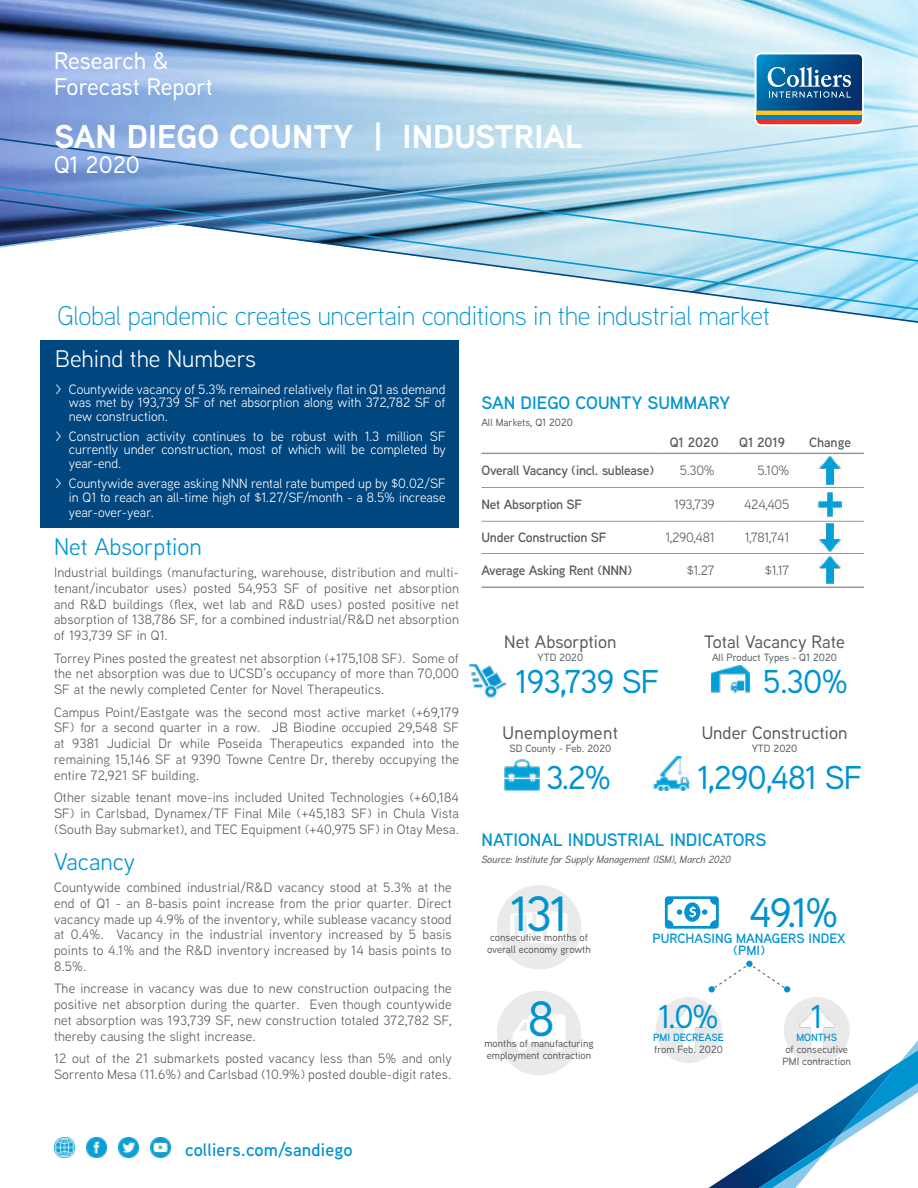
<style>
.page{position:relative;width:918px;height:1188px;background:#fff}
.page>*{position:absolute;margin:0;border:0;box-sizing:border-box;transform-origin:0 0}
.t1{font:500 49.5px/105.8px "Aaux Next";color:#0093d0;text-align:center}
.t2{font:500 41.25px "Aaux Next";color:#0093d0}
.t3{font:500 33px "Aaux Next";letter-spacing:-.03em;color:#0093d0}
.t4{font:700 33px "Aaux Next";color:#fff}
.t5{font:300 27px "Aaux Next";letter-spacing:-.015em;color:#0093d0}
.t6{font:500 24px/25.5px "Aaux Next";color:#fff}
.t7{font:24px "Aaux Next";color:#0093d0}
.t8{font:24px "Aaux Next";color:#fff}
.t9{font:600 18px "Aaux Next";color:#0093d0}
.t10{font:500 18px "Aaux Next";color:#58595b}
.t11{font:500 18px "Aaux Next";letter-spacing:.02em;color:#58595b}
.t12{font:13.5px/15.8px "Aaux Next";letter-spacing:.015em;color:#58595b;text-align:justify}
.t13{font:13.5px/13.5px "Aaux Next";color:#fff;text-align:justify}
.t14{font:600 13.5px "Aaux Next";letter-spacing:-.02em;color:#58595b}
.t15{font:600 13.5px/12px "Aaux Next";color:#0093d0;text-align:center}
.t16{font:500 10.5px/12px "Aaux Next";color:#58595b}
.t17{font:italic 500 10.5px "Aaux Next";color:#58595b}
.t18{font:600 10.5px "Aaux Next";color:#0093d0}
</style>
<div class="page">
<svg style="left:0;top:0;width:918px;height:123px;background:#9ec0dc"></svg>
<svg style="left:370px;top:250px;width:548px;height:73px"></svg>
<svg style="left:0;top:123px;width:918px;height:127px;background:#9ec3df"></svg>
<svg style="left:755px;top:52px;width:109px;height:74px;background:#487698"></svg>
<svg style="left:708px;top:1019px;width:210px;height:169px"></svg>
<img style="left:505px;top:759px;width:35px;height:32px">
<img style="left:470px;top:664px;width:35px;height:34px">
<div style="left:40px;top:340px;width:419px;height:188px;background:#00467f"></div>
<img style="left:150px;top:1138px;width:20px;height:20px">
<img style="left:118px;top:1138px;width:20px;height:20px">
<img style="left:54px;top:1138px;width:20px;height:20px">
<img style="left:86px;top:1138px;width:20px;height:20px">
<div style="left:656px;top:997px;width:66px;height:66px;background:#eaeaeb;border-radius:50%"></div>
<img style="left:667px;top:1008px;width:40px;height:44px">
<div style="left:784px;top:997px;width:66px;height:66px;background:#eaeaeb;border-radius:50%"></div>
<img style="left:795px;top:1008px;width:40px;height:44px">
<svg style="left:497px;top:885px;width:84px;height:85px"></svg>
<hr style="left:482px;top:453px;width:178px;height:1px;background:#95979a">
<hr style="left:660px;top:453px;width:68px;height:1px;background:#95979a">
<hr style="left:728px;top:453px;width:68px;height:1px;background:#95979a">
<hr style="left:796px;top:453px;width:68px;height:1px;background:#95979a">
<hr style="left:482px;top:487px;width:178px;height:1px;background:#95979a">
<hr style="left:660px;top:487px;width:68px;height:1px;background:#95979a">
<hr style="left:728px;top:487px;width:68px;height:1px;background:#95979a">
<hr style="left:796px;top:487px;width:68px;height:1px;background:#95979a">
<hr style="left:482px;top:521px;width:178px;height:1px;background:#95979a">
<hr style="left:660px;top:521px;width:68px;height:1px;background:#95979a">
<hr style="left:728px;top:521px;width:68px;height:1px;background:#95979a">
<hr style="left:796px;top:521px;width:68px;height:1px;background:#95979a">
<hr style="left:482px;top:553px;width:178px;height:1px;background:#95979a">
<hr style="left:660px;top:553px;width:68px;height:1px;background:#95979a">
<hr style="left:728px;top:553px;width:68px;height:1px;background:#95979a">
<hr style="left:796px;top:553px;width:68px;height:1px;background:#95979a">
<hr style="left:482px;top:586px;width:178px;height:2px;background:#95979a">
<hr style="left:660px;top:586px;width:68px;height:2px;background:#95979a">
<hr style="left:728px;top:586px;width:68px;height:2px;background:#95979a">
<hr style="left:796px;top:586px;width:68px;height:2px;background:#95979a">
<img style="left:818px;top:457px;width:23px;height:27px">
<img style="left:818px;top:492px;width:25px;height:25px">
<img style="left:819px;top:524px;width:23px;height:27px">
<img style="left:818px;top:556px;width:24px;height:28px">
<img style="left:654px;top:756px;width:35px;height:34px">
<svg style="left:497px;top:991px;width:84px;height:84px"></svg>
<svg style="left:709px;top:961px;width:81px;height:31px"></svg>
<img style="left:710px;top:665px;width:40px;height:29px">
<svg style="left:665px;top:896px;width:54px;height:33px"></svg>
<h3 class="t6" style="left:54px;top:47px;width:161px">Research &amp;<br>Forecast Report</h3>
<h3 class="t4" style="left:54px;top:113px;width:530px">SAN DIEGO COUNTY | INDUSTRIAL</h3>
<h3 class="t6" style="left:54px;top:152px;width:87px">Q1 2020</h3>
<h3 class="t5" style="left:57px;top:297px;width:714px">Global pandemic creates uncertain conditions in the industrial market</h3>
<h3 class="t8" style="left:55px;top:342px;width:202px">Behind the Numbers</h3>
<p class="t13" style="left:69px;top:382px;width:378px;text-indent:-14px">&gt; Countywide vacancy of 5.3% remained relatively flat in Q1 as demand was met by 193,739 SF of net absorption along with 372,782 SF of new construction.</p>
<p class="t13" style="left:69px;top:429px;width:379px;text-indent:-14px">&gt; Construction activity continues to be robust with 1.3 million SF currently under construction, most of which will be completed by year-end.</p>
<p class="t13" style="left:55px;top:476px;width:392px;text-align:right">&gt; Countywide average asking NNN rental rate bumped up by $0.02/SF in Q1 to reach an all-time high of $1.27/SF/month - a 8.5% increase</p>
<p class="t13" style="left:69px;top:506px;width:87px">year-over-year.</p>
<h3 class="t7" style="left:54px;top:530px;width:149px">Net Absorption</h3>
<p class="t12" style="left:54px;top:564px;width:407px">Industrial buildings (manufacturing, warehouse, distribution and multi&shy;tenant/incubator uses) posted 54,953 SF of positive net absorption and R&amp;D buildings (flex, wet lab and R&amp;D uses) posted positive net absorption of 138,786 SF, for a combined industrial/R&amp;D net absorption of 193,739 SF in Q1.</p>
<p class="t12" style="left:54px;top:650px;width:406px">Torrey Pines posted the greatest net absorption (+175,108 SF). Some of the net absorption was due to UCSD’s occupancy of more than 70,000<br>SF at the newly completed Center for Novel Therapeutics.</p>
<p class="t12" style="left:54px;top:704px;width:407px">Campus Point/Eastgate was the second most active market (+69,179<br>SF) for a second quarter in a row. JB Biodine occupied 29,548 SF at 9381 Judicial Dr while Poseida Therapeutics expanded into the remaining 15,146 SF at 9390 Towne Centre Dr, thereby occupying the entire 72,921 SF building.</p>
<p class="t12" style="left:54px;top:789px;width:407px">Other sizable tenant move-ins included United Technologies (+60,184<br>SF) in Carlsbad, Dynamex/TF Final Mile (+45,183 SF) in Chula Vista (South Bay submarket), and TEC Equipment (+40,975 SF) in Otay Mesa.</p>
<h3 class="t7" style="left:54px;top:845px;width:83px">Vacancy</h3>
<p class="t12" style="left:54px;top:879px;width:399px">Countywide combined industrial/R&amp;D vacancy stood at 5.3% at the end of Q1 - an 8-basis point increase from the prior quarter. Direct vacancy made up 4.9% of the inventory, while sublease vacancy stood at 0.4%. Vacancy in the industrial inventory increased by 5 basis points to 4.1% and the R&amp;D inventory increased by 14 basis points to 8.5%.</p>
<p class="t12" style="left:54px;top:980px;width:399px">The increase in vacancy was due to new construction outpacing the positive net absorption during the quarter. Even though countywide net absorption was 193,739 SF, new construction totaled 372,782 SF, thereby causing the slight increase.</p>
<p class="t12" style="left:54px;top:1050px;width:399px">12 out of the 21 submarkets posted vacancy less than 5% and only<br>Sorrento Mesa (11.6%) and Carlsbad (10.9%) posted double-digit rates.</p>
<h3 class="t9" style="left:482px;top:390px;width:250px">SAN DIEGO COUNTY SUMMARY</h3>
<p class="t16" style="left:482px;top:416px;width:93px">All Markets, Q1 2020</p>
<p class="t14" style="left:670px;top:433px;width:50px">Q1 2020</p>
<p class="t14" style="left:739px;top:433px;width:47px">Q1 2019</p>
<p class="t14" style="left:809px;top:433px;width:43px">Change</p>
<p class="t14" style="left:482px;top:461px;width:174px">Overall Vacancy (incl. sublease)</p>
<p class="t12" style="left:680px;top:462px;width:36px">5.30%</p>
<p class="t12" style="left:757px;top:462px;width:33px">5.10%</p>
<p class="t14" style="left:482px;top:495px;width:102px">Net Absorption SF</p>
<p class="t12" style="left:674px;top:496px;width:42px">193,739</p>
<p class="t12" style="left:744px;top:496px;width:47px">424,405</p>
<p class="t14" style="left:482px;top:528px;width:127px">Under Construction SF</p>
<p class="t12" style="left:666px;top:529px;width:51px">1,290,481</p>
<p class="t12" style="left:745px;top:529px;width:46px">1,781,741</p>
<p class="t14" style="left:482px;top:561px;width:152px">Average Asking Rent (NNN)</p>
<p class="t12" style="left:687px;top:562px;width:29px">$1.27</p>
<p class="t12" style="left:765px;top:562px;width:26px">$1.17</p>
<h3 class="t10" style="left:504px;top:629px;width:114px">Net Absorption</h3>
<p class="t16" style="left:537px;top:651px;width:47px">YTD 2020</p>
<h3 class="t3" style="left:515px;top:659px;width:145px">193,739 SF</h3>
<h3 class="t11" style="left:503px;top:720px;width:117px">Unemployment</h3>
<p class="t16" style="left:509px;top:742px;width:103px">SD County - Feb. 2020</p>
<h3 class="t3" style="left:546px;top:755px;width:66px">3.2%</h3>
<h3 class="t10" style="left:704px;top:629px;width:142px">Total Vacancy Rate</h3>
<p class="t16" style="left:712px;top:651px;width:126px">All Product Types - Q1 2020</p>
<h3 class="t3" style="left:763px;top:659px;width:87px">5.30%</h3>
<h3 class="t10" style="left:702px;top:720px;width:147px">Under Construction</h3>
<p class="t16" style="left:752px;top:742px;width:47px">YTD 2020</p>
<h3 class="t3" style="left:697px;top:755px;width:166px">1,290,481 SF</h3>
<h3 class="t9" style="left:482px;top:827px;width:286px">NATIONAL INDUSTRIAL INDICATORS</h3>
<p class="t17" style="left:482px;top:852px;width:251px">Source: Institute for Supply Management (ISM), March 2020</p>
<h1 class="t1" style="left:510px;top:859px;width:60px">131<br>8</h1>
<h2 class="t2" style="left:749px;top:884px;width:91px">49.1%</h2>
<p class="t15" style="left:653px;top:932px;width:195px">PURCHASING MANAGERS INDEX (PMI)</p>
<p class="t16" style="left:487px;top:931px;width:105px">consecutive months of overall economy growth</p>
<h3 class="t3" style="left:658px;top:994px;width:62px">1.0%</h3>
<h3 class="t3" style="left:811px;top:994px;width:14px">1</h3>
<p class="t18" style="left:653px;top:1030px;width:72px">PMI DECREASE</p>
<p class="t16" style="left:654px;top:1043px;width:70px">from Feb. 2020</p>
<p class="t18" style="left:796px;top:1030px;width:42px">MONTHS</p>
<p class="t16" style="left:783px;top:1043px;width:70px">of consecutive<br>PMI contraction</p>
<p class="t16" style="left:484px;top:1037px;width:111px">months of manufacturing employment contraction</p>
<h3 class="t9" style="left:185px;top:1138px;width:169px">colliers.com/sandiego</h3>
</div>
